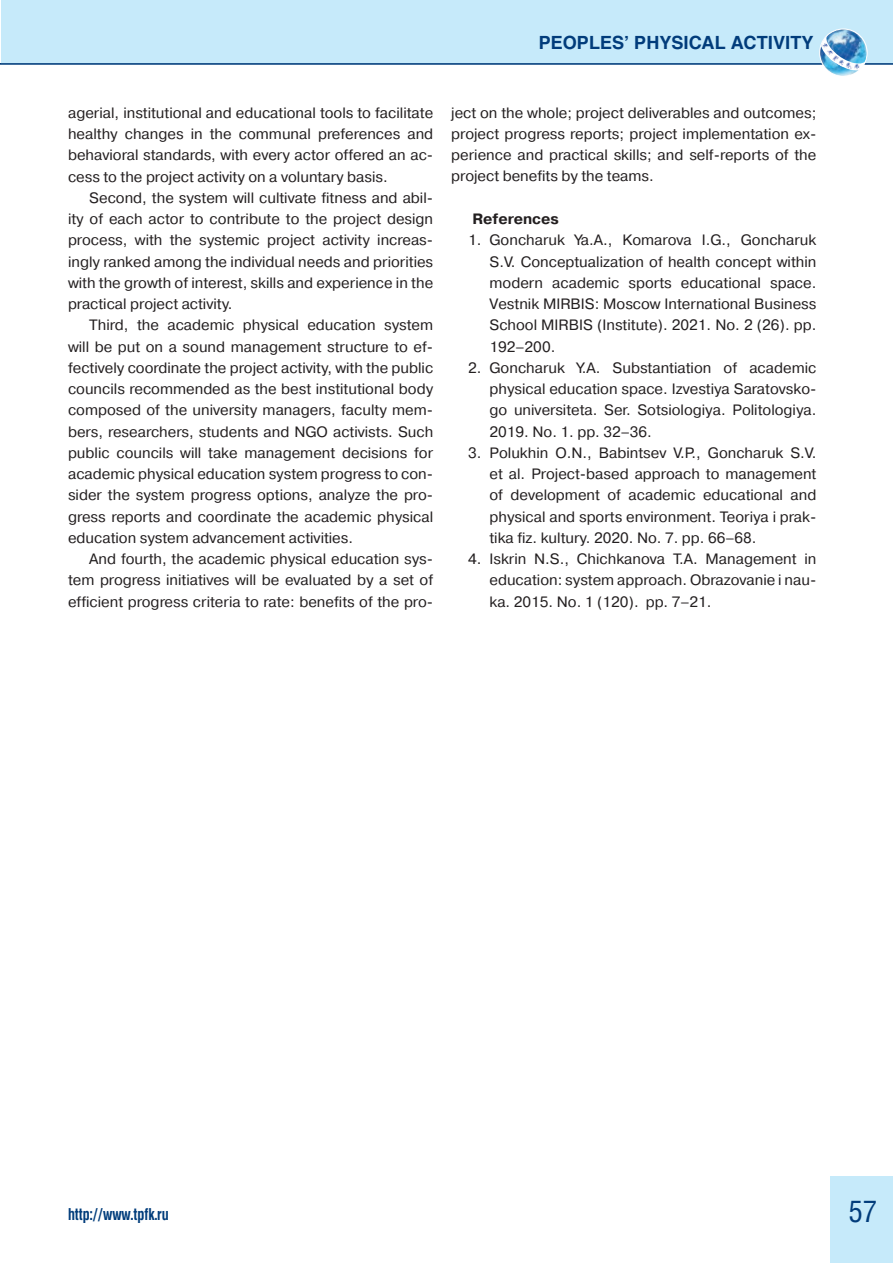
<style>
.page{position:relative;width:893px;height:1263px;background:#fff}
.page>*{position:absolute;margin:0;border:0;box-sizing:border-box;transform-origin:0 0}
.t1{font:30px "Helios Cond C";color:#013c7b}
.t2{font:700 18px "Helios C";color:#013c7b}
.t3{font:700 16.5px "Helios Cond C";color:#013c7b;scale:.91 1}
.t4{font:15px/21.3px "Pragmatica C";color:#231f20;text-align:justify}
.t5{font:700 15px "Pragmatica C";color:#231f20}
</style>
<div class="page">
<hr style="left:0;top:63px;width:893px;height:2px;background:#013c7b">
<div style="left:831px;top:1176px;width:62px;height:87px;background:#c6eafa"></div>
<div style="left:1px;top:0;width:892px;height:64px;background:#c6eafa"></div>
<hr style="left:0;top:63px;width:893px;height:1px;background:#013c7b">
<img style="left:828px;top:29px;width:45px;height:46px">
<div style="left:819px;top:29px;width:48px;height:48px;border:1px solid #fff;border-radius:50%"></div>
<svg style="left:820px;top:34px;width:46px;height:40px"></svg>
<p class="t2" style="left:539px;top:33px;width:276px">PEOPLES’ PHYSICAL ACTIVITY</p>
<p class="t4" style="left:68px;top:102px;width:367px">agerial, institutional and educational tools to facilitate healthy changes in the communal preferences and behavioral standards, with every actor offered an ac&shy;cess to the project activity on a voluntary basis.</p>
<p class="t4" style="left:68px;top:187px;width:367px;text-indent:21px">Second, the system will cultivate fitness and abil&shy;ity of each actor to contribute to the project design process, with the systemic project activity increas&shy;ingly ranked among the individual needs and priorities with the growth of interest, skills and experience in the practical project activity.</p>
<p class="t4" style="left:68px;top:315px;width:367px;text-indent:21px">Third, the academic physical education system will be put on a sound management structure to ef&shy;fectively coordinate the project activity, with the public councils recommended as the best institutional body composed of the university managers, faculty mem&shy;bers, researchers, students and NGO activists. Such public councils will take management decisions for academic physical education system progress to con&shy;sider the system progress options, analyze the pro&shy;gress reports and coordinate the academic physical education system advancement activities.</p>
<p class="t4" style="left:68px;top:548px;width:367px;text-indent:21px">And fourth, the academic physical education sys&shy;tem progress initiatives will be evaluated by a set of efficient progress criteria to rate: benefits of the pro-</p>
<p class="t4" style="left:451px;top:102px;width:367px">ject on the whole; project deliverables and outcomes; project progress reports; project implementation ex&shy;perience and practical skills; and self-reports of the project benefits by the teams.</p>
<p class="t5" style="left:472px;top:210px;width:88px">References</p>
<p class="t4" style="left:489px;top:229px;width:328px;text-indent:-21px">1. Goncharuk Ya.A., Komarova I.G., Goncharuk S.V. Conceptualization of health concept within modern academic sports educational space.<br>Vestnik MIRBIS: Moscow International Business School MIRBIS (Institute). 2021. No. 2 (26). pp.<br>192–200.</p>
<p class="t4" style="left:489px;top:357px;width:328px;text-indent:-21px">2. Goncharuk Y.A. Substantiation of academic physical education space. Izvestiya Saratovsko&shy;go universiteta. Ser. Sotsiologiya. Politologiya.<br>2019. No. 1. pp. 32–36.</p>
<p class="t4" style="left:489px;top:442px;width:328px;text-indent:-21px">3. Polukhin O.N., Babintsev V.P., Goncharuk S.V. et al. Project-based approach to management of development of academic educational and physical and sports environment. Teoriya i prak&shy;tika fiz. kultury. 2020. No. 7. pp. 66–68.</p>
<p class="t4" style="left:489px;top:548px;width:328px;text-indent:-21px">4. Iskrin N.S., Chichkanova T.A. Management in education: system approach. Obrazovanie i nau&shy;ka. 2015. No. 1 (120). pp. 7–21.</p>
<p class="t3" style="left:68px;top:1204px;width:112px">http://www.tpfk.ru</p>
<h1 class="t1" style="left:848px;top:1194px;width:30px">57</h1>
</div>
